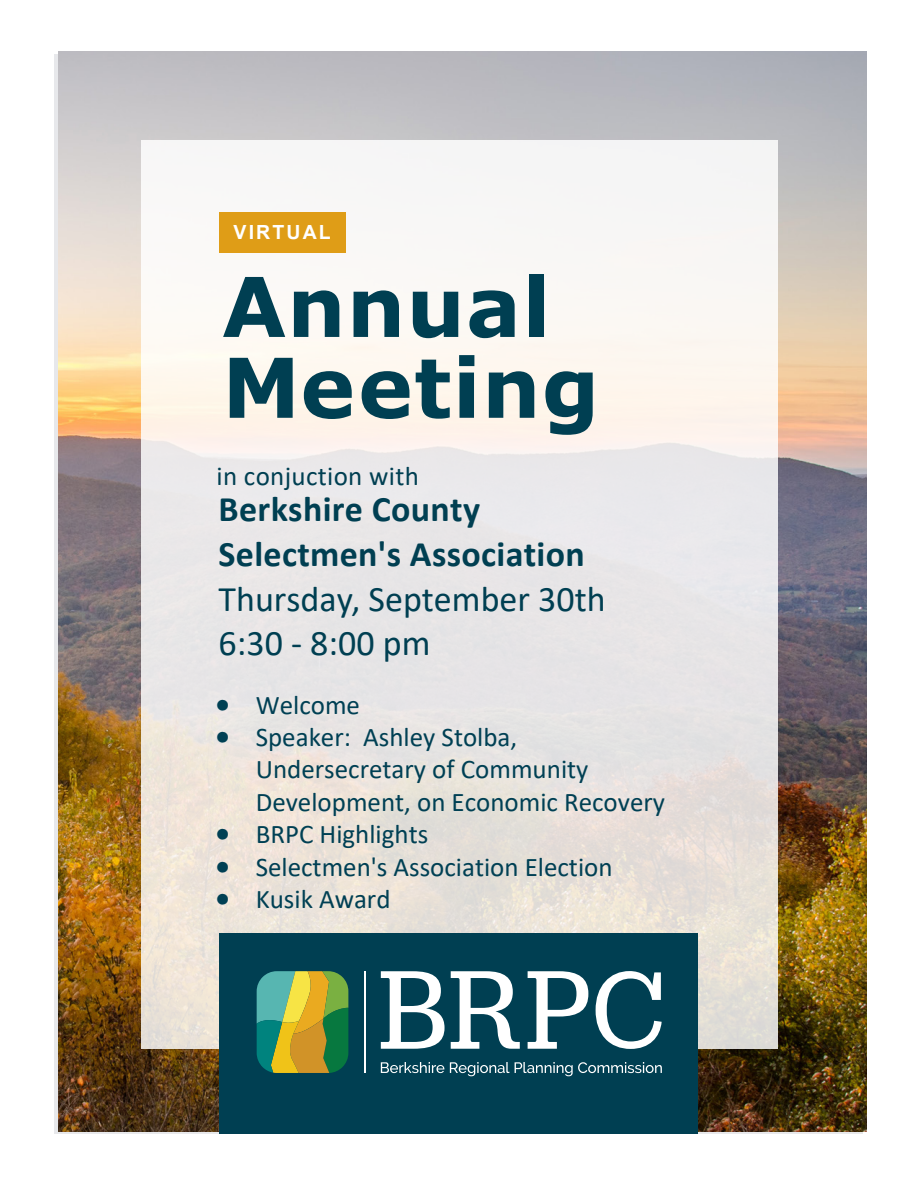
<style>
.page{position:relative;width:918px;height:1188px;background:#fff}
.page>*{position:absolute;margin:0;border:0;box-sizing:border-box;transform-origin:0 0}
.t1{font:700 82.5px/80.8px "Verdana";letter-spacing:.01em;color:#003f52}
.t2{font:700 36px/44.7px "Calibri";letter-spacing:.01em;color:#003f52}
.t3{font:27px/32.4px "Calibri";color:#004054}
.t4{font:27px "Calibri";letter-spacing:.01em;color:#003f52}
.t5{font:700 19.5px "Arial";letter-spacing:.11em;color:#fff}
.s1{font-weight:400}
</style>
<div class="page">
<img style="left:58px;top:51px;width:809px;height:1080px">
<div style="left:141px;top:140px;width:637px;height:909px;background:linear-gradient(to bottom,#faf9f9,#e3dcd4)"></div>
<div style="left:219px;top:212px;width:126px;height:41px;background:#df9d17"></div>
<div style="left:219px;top:933px;width:479px;height:201px;background:#003f52"></div>
<svg style="left:381px;top:1062px;width:63px;height:11px"></svg>
<svg style="left:450px;top:1062px;width:212px;height:14px"></svg>
<hr style="left:364px;top:971px;width:1px;height:102px;background:#fff">
<svg style="left:257px;top:971px;width:91px;height:102px;background:#84a14e"></svg>
<svg style="left:381px;top:971px;width:64px;height:78px"></svg>
<svg style="left:451px;top:971px;width:69px;height:78px"></svg>
<svg style="left:528px;top:971px;width:60px;height:78px"></svg>
<svg style="left:596px;top:971px;width:66px;height:78px"></svg>
<p class="t5" style="left:234px;top:218px;width:99px">VIRTUAL</p>
<p class="t1" style="left:222px;top:265px;width:379px">Annual<br>Meeting</p>
<p class="t4" style="left:216px;top:458px;width:204px">in conjuction with</p>
<p class="t2" style="left:219px;top:486px;width:389px">Berkshire County<br>Selectmen's Association<br><span class="s1">Thursday, September 30th<br>6:30 - 8:00 pm</span></p>
<p class="t3" style="left:216px;top:688px;width:146px">• Welcome</p>
<p class="t3" style="left:256px;top:720px;width:411px;text-indent:-40px">• Speaker: Ashley Stolba,<br>Undersecretary of Community<br>Development, on Economic Recovery</p>
<p class="t3" style="left:216px;top:817px;width:214px">• BRPC Highlights</p>
<p class="t3" style="left:216px;top:850px;width:398px">• Selectmen's Association Election</p>
<p class="t3" style="left:216px;top:882px;width:176px">• Kusik Award</p>
</div>
